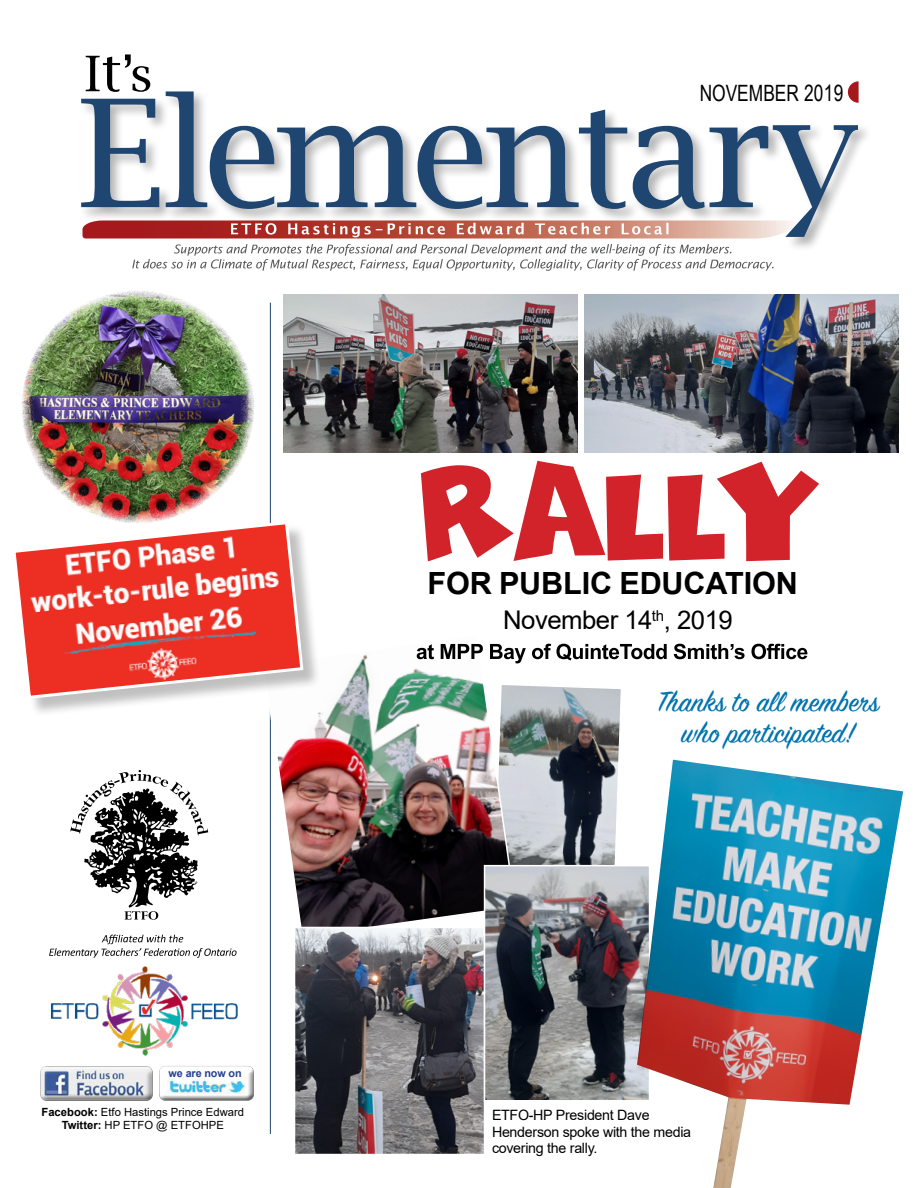
<style>
.page{position:relative;width:918px;height:1188px;background:#fff}
.page>*{position:absolute;margin:0;border:0;box-sizing:border-box;transform-origin:0 0}
.t1{font:900 140.4px "Zubilo";letter-spacing:-.03em;color:#d2232a}
.t2{font:31.5px/31.5px "Sign Painter House Script";color:#0073ae;text-align:center}
.t3{font:700 30.6px "Arial";letter-spacing:-.005em;color:#000}
.t4{font:25.8px "Arial";letter-spacing:-.02em;color:#000}
.t5{font:22.5px "Arial Narrow";color:#000;scale:.94 1}
.t6{font:14.25px/16.5px "Arial";letter-spacing:-.02em;color:#000}
.t7{font:11.25px/13.5px "Arial";color:#000;text-align:center}
.t8{font:700 10.8px "Arial";letter-spacing:-.01em;color:#25408f}
.s1{font-weight:700}
</style>
<div class="page">
<div style="left:79px;top:89px;width:793px;height:163px;background:#000;opacity:.3"></div>
<svg style="left:81px;top:91px;width:777px;height:146px"></svg>
<svg style="left:86px;top:54px;width:64px;height:38px"></svg>
<svg style="left:848px;top:81px;width:11px;height:22px"></svg>
<svg style="left:132px;top:244px;width:642px;height:27px"></svg>
<svg style="left:82px;top:220px;width:721px;height:18px;background:#c47269"></svg>
<svg style="left:49px;top:935px;width:188px;height:23px"></svg>
<svg style="left:70px;top:770px;width:138px;height:150px"></svg>
<img style="left:50px;top:966px;width:188px;height:90px">
<div style="left:155px;top:1065px;width:106px;height:37px;background:#000;opacity:.6"></div>
<div style="left:35px;top:1064px;width:127px;height:38px;background:#000;opacity:.6"></div>
<img style="left:167px;top:1077px;width:78px;height:16px">
<hr style="left:270px;top:303px;width:1px;height:831px;background:#1f4670">
<svg style="left:517px;top:685px;width:104px;height:180px;background:#868b91"></svg>
<img style="left:584px;top:294px;width:315px;height:158px">
<img style="left:284px;top:294px;width:294px;height:158px">
<img style="left:269px;top:643px;width:248px;height:296px">
<img style="left:297px;top:930px;width:185px;height:222px">
<div style="left:294px;top:927px;width:191px;height:228px;border:2px solid #fff"></div>
<img style="left:10px;top:279px;width:256px;height:256px;border-radius:128px">
<div style="left:15px;top:524px;width:307px;height:193px;background:#000;opacity:.25"></div>
<svg style="left:15px;top:519px;width:290px;height:182px"></svg>
<img style="left:487px;top:868px;width:150px;height:231px">
<div style="left:484px;top:865px;width:166px;height:237px;border:2px solid #fff"></div>
<img style="left:637px;top:760px;width:266px;height:428px">
<svg style="left:417px;top:644px;width:390px;height:19px"></svg>
<p class="t8" style="left:169px;top:1066px;width:75px">we are now on</p>
<p class="t7" style="left:42px;top:1105px;width:204px"><span class="s1">Facebook:</span> Etfo Hastings Prince Edward<br><span class="s1">Twitter:</span> HP ETFO @ ETFOHPE</p>
<h3 class="t5" style="left:700px;top:76px;width:154px">NOVEMBER 2019</h3>
<h1 class="t1" style="left:421px;top:417px;width:406px">RALLY</h1>
<h3 class="t3" style="left:428px;top:562px;width:372px">FOR PUBLIC EDUCATION</h3>
<h3 class="t4" style="left:503px;top:603px;width:231px">November 14<sup>th</sup>, 2019</h3>
<h2 class="t2" style="left:657px;top:688px;width:223px">Thanks to all members who participated!</h2>
<p class="t6" style="left:492px;top:1107px;width:201px">ETFO-HP President Dave<br>Henderson spoke with the media covering the rally.</p>
</div>
